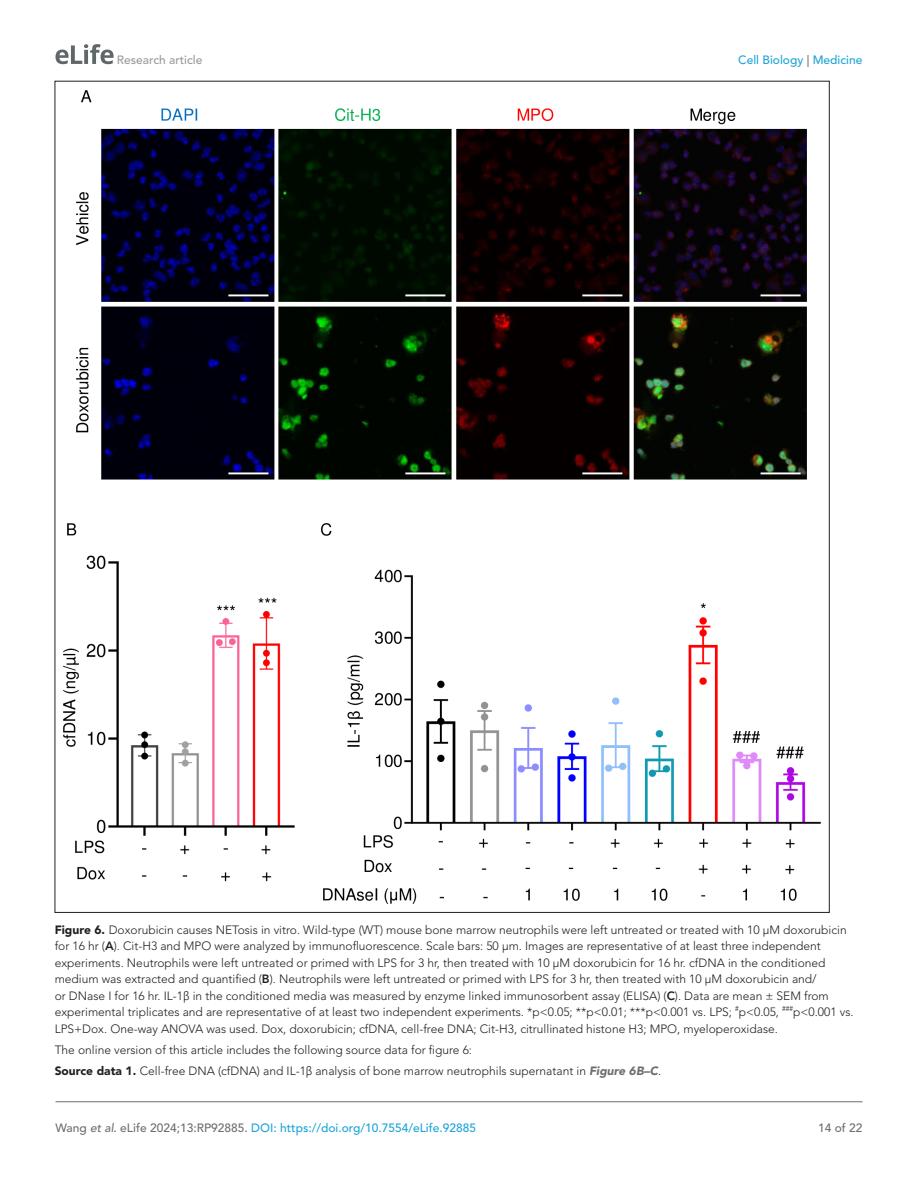
<style>
.page{position:relative;width:918px;height:1188px;background:#fff}
.page>*{position:absolute;margin:0;border:0;box-sizing:border-box;transform-origin:0 0}
.t1{font:300 12px/16.5px "Avenir LT Std";color:#231f20}
.t2{font:500 12px "Avenir LT Std";color:#1ea4d7}
.t3{font:500 12px "Avenir LT Std";color:#9a9a9a}
.t4{font:500 12px "Avenir LT Std";color:#6e6e70}
.s1{color:#6e6e70}
.s2{font-weight:900}
.s3{font-weight:800}
.s4{font-family:"Segoe UI"}
.s5{font-weight:900;font-style:italic;color:#6e6e70}
.s6{font-style:italic;color:#6e6e70}
</style>
<div class="page">
<svg style="left:56px;top:44px;width:58px;height:20px"></svg>
<hr style="left:56px;top:1101px;width:806px;height:1px;background:#6e6e70">
<img style="left:64px;top:90px;width:756px;height:813px">
<p class="t3" style="left:117px;top:53px;width:87px">Research article</p>
<p class="t2" style="left:738px;top:53px;width:126px">Cell Biology <span class="s1">|</span> Medicine</p>
<p class="t1" style="left:55px;top:921px;width:800px"><span class="s2">Figure 6.</span> Doxorubicin causes NETosis in vitro. Wild-type (WT) mouse bone marrow neutrophils were left untreated or treated with 10 µM doxorubicin for 16 hr (<span class="s3">A</span>). Cit-H3 and MPO were analyzed by immunofluorescence. Scale bars: 50 μm. Images are representative of at least three independent experiments. Neutrophils were left untreated or primed with LPS for 3 hr, then treated with 10 µM doxorubicin for 16 hr. cfDNA in the conditioned medium was extracted and quantified (<span class="s3">B</span>). Neutrophils were left untreated or primed with LPS for 3 hr, then treated with 10 µM doxorubicin and/<br>or DNase I for 16 hr. IL-1<span class="s4">β</span> in the conditioned media was measured by enzyme linked immunosorbent assay (ELISA) (<span class="s3">C</span>). Data are mean ± SEM from experimental triplicates and are representative of at least two independent experiments. *p&lt;0.05; **p&lt;0.01; ***p&lt;0.001 vs. LPS; <sup>#</sup>p&lt;0.05, <sup>###</sup>p&lt;0.001 vs.<br>LPS+Dox. One-way ANOVA was used. Dox, doxorubicin; cfDNA, cell-free DNA; Cit-H3, citrullinated histone H3; MPO, myeloperoxidase.</p>
<p class="t1" style="left:55px;top:1039px;width:608px;line-height:21px">The online version of this article includes the following source data for figure 6:<br><span class="s2">Source data 1.</span> Cell-free DNA (cfDNA) and IL-1<span class="s4">β</span> analysis of bone marrow neutrophils supernatant in <span class="s5">Figure 6B–C</span>.</p>
<p class="t2" style="left:56px;top:1121px;width:422px"><span class="s1">Wang</span> <span class="s6">et al</span><span class="s1">. eLife 2024;13:RP92885.</span> DOI: https://doi.org/10.7554/eLife.92885</p>
<p class="t4" style="left:818px;top:1121px;width:46px">14 of 22</p>
</div>
